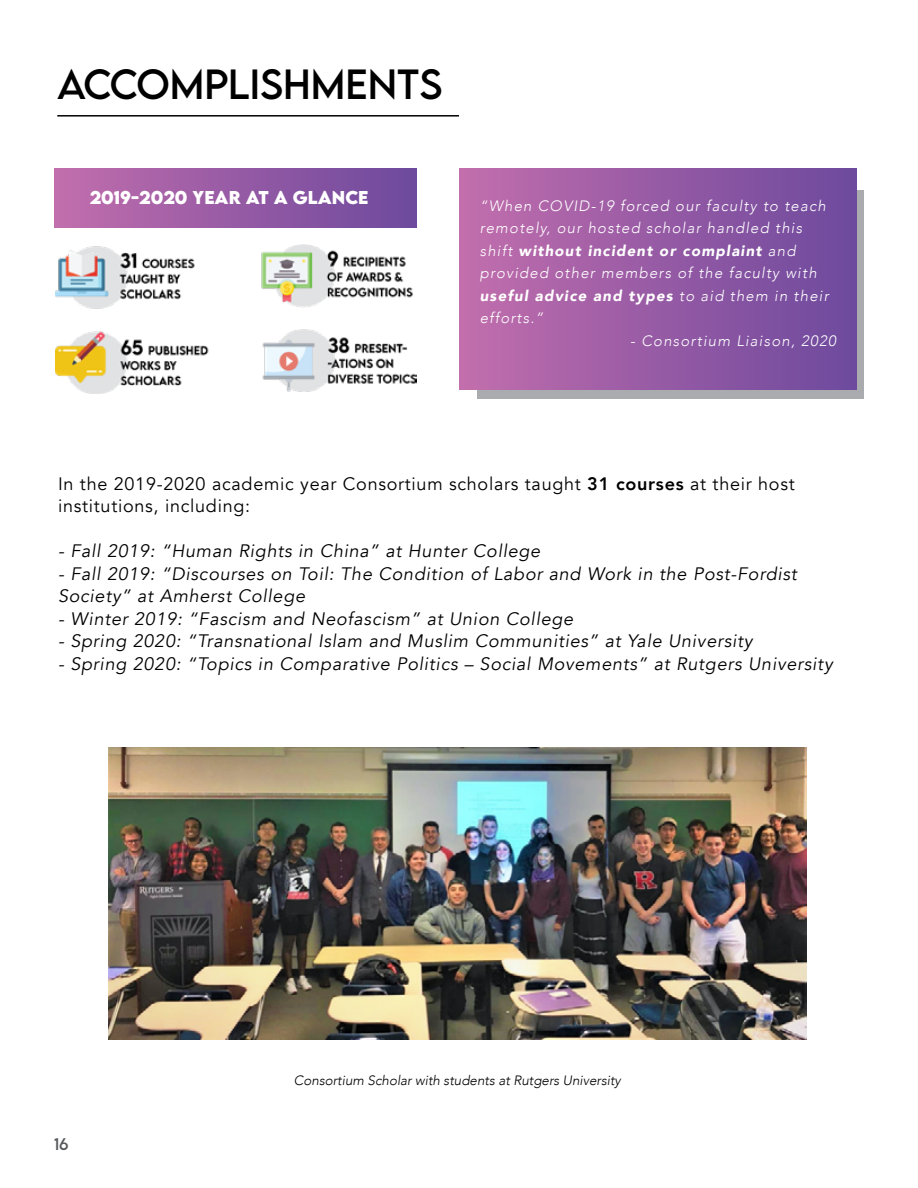
<style>
.page{position:relative;width:918px;height:1188px;background:#fff}
.page>*{position:absolute;margin:0;border:0;box-sizing:border-box;transform-origin:0 0}
.t1{font:37.5px "LEMONMILK";color:#000}
.t2{font:italic 18px/22.5px "Avenir";letter-spacing:.04em;color:#000}
.t3{font:18px/22.5px "Avenir";letter-spacing:.04em;color:#000}
.t4{font:700 16.5px "LEMONMILK";color:#fff}
.t5{font:italic 300 15px/22.5px "Avenir";letter-spacing:.08em;color:#fff}
.t6{font:15px "LEMONMILK";color:#58595b}
.t7{font:italic 300 13.5px "Avenir";color:#000}
.s1{font-weight:900}
.s2{font-weight:800}
</style>
<div class="page">
<hr style="left:57px;top:115px;width:402px;height:2px;background:#000">
<div style="left:54px;top:168px;width:362px;height:59px;background:linear-gradient(to right,#c26eac,#6d499e)"></div>
<img style="left:56px;top:245px;width:360px;height:148px">
<img style="left:109px;top:747px;width:697px;height:293px">
<div style="left:477px;top:190px;width:387px;height:209px;background:#a9abae"></div>
<div style="left:459px;top:168px;width:398px;height:221px;background:linear-gradient(to right,#c26eac,#6d499d)"></div>
<h1 class="t1" style="left:57px;top:60px;width:384px">ACCOMPLISHMENTS</h1>
<p class="t4" style="left:90px;top:187px;width:280px">2019-2020 YEAR AT A GLANCE</p>
<p class="t5" style="left:480px;top:194px;width:350px">“When COVID-19 forced our faculty to teach remotely, our hosted scholar handled this shift <span class="s1">without incident or complaint</span> and provided other members of the faculty with <span class="s1">useful advice and types</span> to aid them in their efforts.”</p>
<p class="t5" style="left:630px;top:329px;width:207px">- Consortium Liaison, 2020</p>
<p class="t3" style="left:58px;top:472px;width:738px">In the 2019-2020 academic year Consortium scholars taught <span class="s2">31 courses</span> at their host institutions, including:</p>
<p class="t2" style="left:58px;top:540px;width:484px">- Fall 2019: “Human Rights in China” at Hunter College</p>
<p class="t2" style="left:58px;top:562px;width:740px">- Fall 2019: “Discourses on Toil: The Condition of Labor and Work in the Post-Fordist<br>Society” at Amherst College</p>
<p class="t2" style="left:58px;top:607px;width:517px">- Winter 2019: “Fascism and Neofascism” at Union College</p>
<p class="t2" style="left:58px;top:630px;width:696px">- Spring 2020: “Transnational Islam and Muslim Communities” at Yale University</p>
<p class="t2" style="left:58px;top:652px;width:776px">- Spring 2020: “Topics in Comparative Politics – Social Movements” at Rutgers University</p>
<p class="t6" style="left:54px;top:1135px;width:16px">16</p>
<p class="t7" style="left:294px;top:1073px;width:328px">Consortium Scholar with students at Rutgers University</p>
</div>
